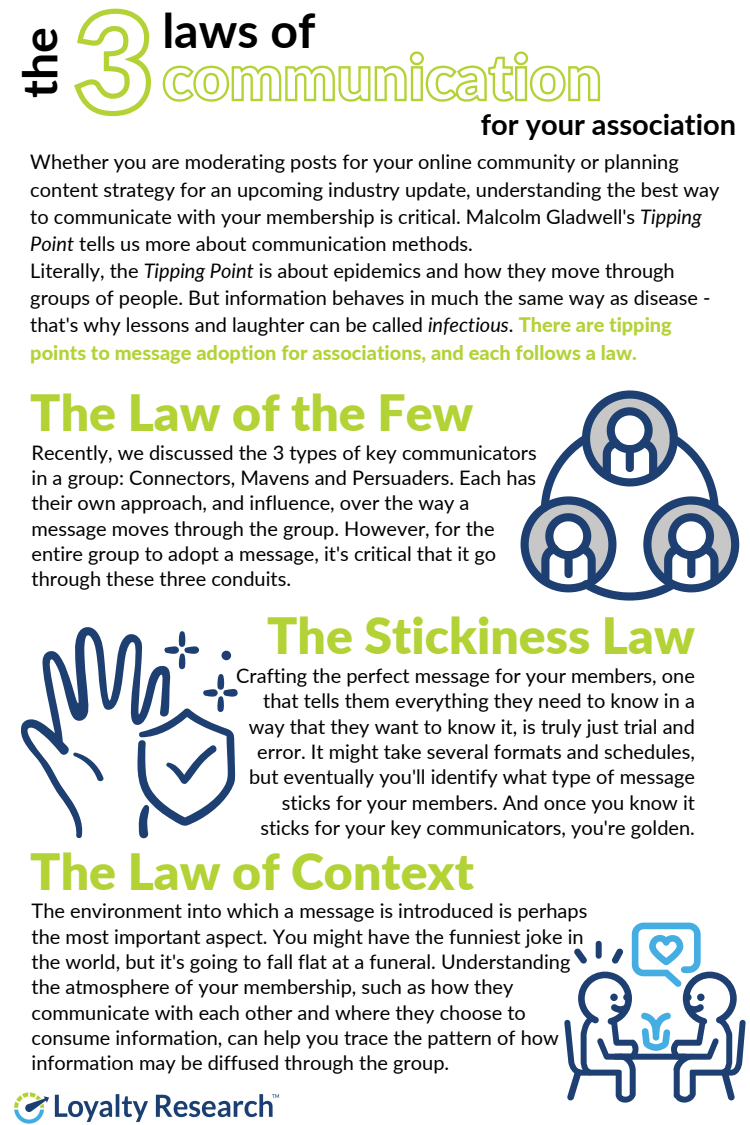
<style>
.page{position:relative;width:750px;height:1125px;background:#fff}
.page>*{position:absolute;margin:0;border:0;box-sizing:border-box;transform-origin:0 0}
.t1{font:900 50px "Lato";color:#b2d235}
.t2{font:700 48.25px "Lato";color:#000}
.t3{font:700 29px "Lato";color:#000}
.t4{font:20px/25.2px "Lato";color:#000}
.s1{font-style:italic}
.s2{font-weight:800;color:#b2d235}
</style>
<div class="page">
<img style="left:14px;top:1092px;width:265px;height:32px">
<svg style="left:21px;top:627px;width:217px;height:212px"></svg>
<svg style="left:564px;top:923px;width:182px;height:180px"></svg>
<div style="left:653px;top:1028px;width:6px;height:13px;background:#44ade2;border-radius:3px"></div>
<svg style="left:521px;top:390px;width:218px;height:211px"></svg>
<svg style="left:74px;top:8px;width:77px;height:109px"></svg>
<svg style="left:162px;top:51px;width:439px;height:51px"></svg>
<p class="t2" style="left:10px;top:98px;width:72px;rotate:-90deg">the</p>
<p class="t2" style="left:162px;top:0;width:154px">laws of</p>
<p class="t3" style="left:481px;top:107px;width:257px">for your association</p>
<p class="t4" style="left:30px;top:148px;width:691px;line-height:27.2px">Whether you are moderating posts for your online community or planning content strategy for an upcoming industry update, understanding the best way to communicate with your membership is critical. Malcolm Gladwell's <span class="s1">Tipping Point</span> tells us more about communication methods.</p>
<p class="t4" style="left:30px;top:257px;width:682px;line-height:27.2px">Literally, the <span class="s1">Tipping Point</span> is about epidemics and how they move through groups of people. But information behaves in much the same way as disease - that's why lessons and laughter can be called <span class="s1">infectious</span>. <span class="s2">There are tipping points to message adoption for associations, and each follows a law.</span></p>
<p class="t1" style="left:30px;top:382px;width:445px">The Law of the Few</p>
<p class="t4" style="left:32px;top:439px;width:507px">Recently, we discussed the 3 types of key communicators in a group: Connectors, Mavens and Persuaders. Each has their own approach, and influence, over the way a message moves through the group. However, for the entire group to adopt a message, it's critical that it go through these three conduits.</p>
<p class="t1" style="left:267px;top:605px;width:429px">The Stickiness Law</p>
<p class="t4" style="left:236px;top:663px;width:460px;text-align:right">Crafting the perfect message for your members, one that tells them everything they need to know in a way that they want to know it, is truly just trial and error. It might take several formats and schedules, but eventually you'll identify what type of message sticks for your members. And once you know it sticks for your key communicators, you're golden.</p>
<p class="t1" style="left:30px;top:840px;width:445px">The Law of Context</p>
<p class="t4" style="left:32px;top:898px;width:557px">The environment into which a message is introduced is perhaps the most important aspect. You might have the funniest joke in the world, but it's going to fall flat at a funeral. Understanding the atmosphere of your membership, such as how they communicate with each other and where they choose to consume information, can help you trace the pattern of how information may be diffused through the group.</p>
</div>
